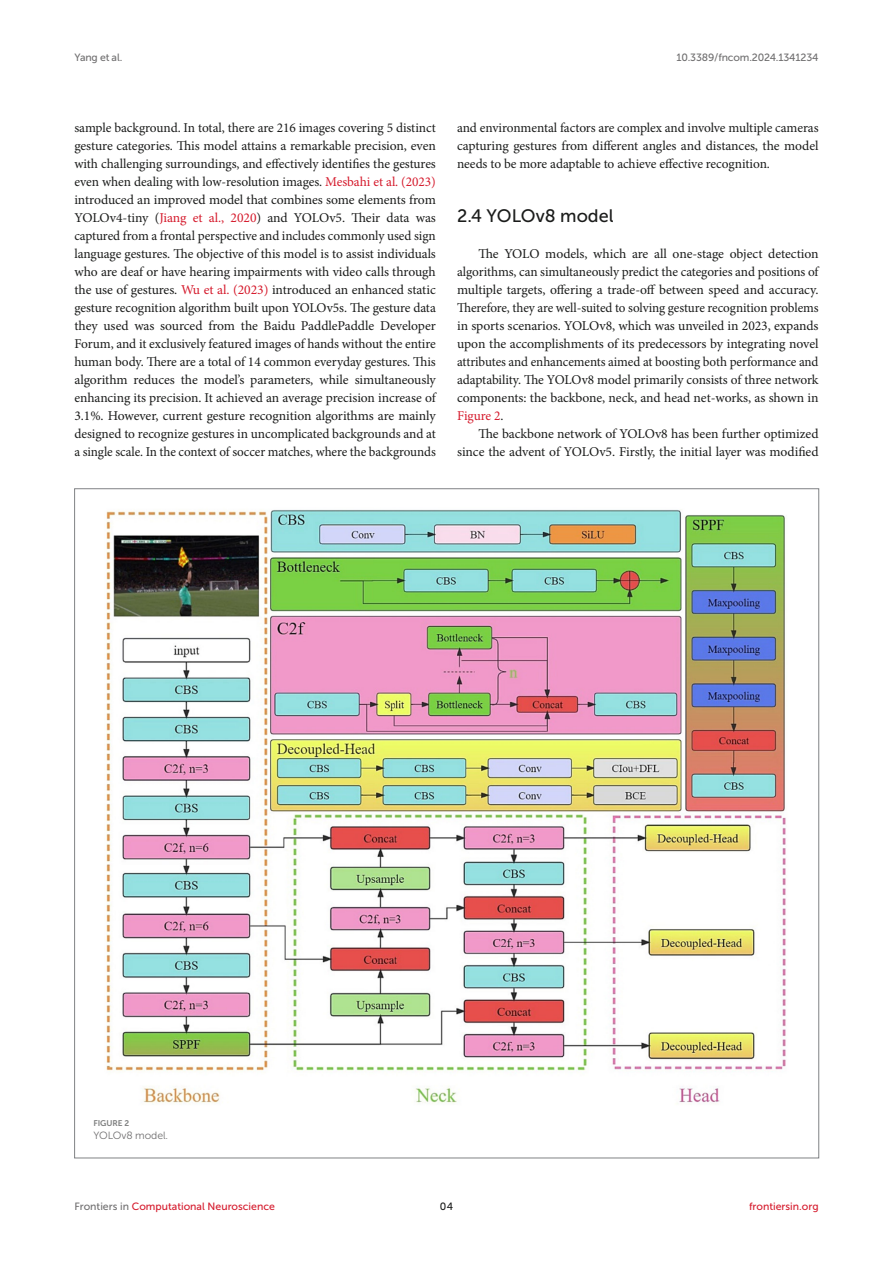
<style>
.page{position:relative;width:893px;height:1263px;background:#fff}
.page>*{position:absolute;margin:0;border:0;box-sizing:border-box;transform-origin:0 0}
.HEAD_2{font:18px "Museo Sans 500";color:#1b1c1b}
.TEXT_FLUSH{font:13.5px/18px "Minion Pro";letter-spacing:-.005em;color:#1b1c1b;text-align:justify}
.TEXT{font:13.5px/18px "Minion Pro";letter-spacing:-.005em;color:#1b1c1b;text-align:right}
.t1{font:10.5px "Museo Sans 500";color:#d51a2c}
.t2{font:10.5px "Museo Sans 500";letter-spacing:-.015em;color:#706f70}
.FIG_LEG{font:10.5px "Museo Sans 300";letter-spacing:-.01em;color:#706f70}
.t3{font:10.5px "Museo Sans 500";color:#1b1c1b}
.FIG_HD{font:8.25px "Museo Sans 700";letter-spacing:-.01em;color:#7e7f7f}
.s1{color:#d51a2c}
.s2{color:#706f70}
</style>
<div class="page">
<img style="left:106px;top:510px;width:680px;height:593px">
<p class="t2" style="left:74px;top:51px;width:49px">Yang et al.</p>
<p class="t2" style="left:676px;top:51px;width:144px">10.3389/fncom.2024.1341234</p>
<p class="TEXT_FLUSH" style="left:74px;top:119px;width:363px">sample background. In total, there are 216 images covering 5 distinct gesture categories. This model attains a remarkable precision, even with challenging surroundings, and effectively identifies the gestures even when dealing with low-resolution images. <span class="s1">Mesbahi et al. (2023) </span>introduced an improved model that combines some elements from YOLOv4-tiny (<span class="s1">Jiang et al., 2020</span>) and YOLOv5. Their data was captured from a frontal perspective and includes commonly used sign language gestures. The objective of this model is to assist individuals who are deaf or have hearing impairments with video calls through the use of gestures. <span class="s1">Wu et al. (2023)</span> introduced an enhanced static gesture recognition algorithm built upon YOLOv5s. The gesture data they used was sourced from the Baidu PaddlePaddle Developer Forum, and it exclusively featured images of hands without the entire human body. There are a total of 14 common everyday gestures. This algorithm reduces the model’s parameters, while simultaneously enhancing its precision. It achieved an average precision increase of 3.1%. However, current gesture recognition algorithms are mainly designed to recognize gestures in uncomplicated backgrounds and at a single scale. In the context of soccer matches, where the backgrounds</p>
<p class="TEXT_FLUSH" style="left:457px;top:119px;width:363px">and environmental factors are complex and involve multiple cameras capturing gestures from different angles and distances, the model needs to be more adaptable to achieve effective recognition.</p>
<p class="HEAD_2" style="left:457px;top:206px;width:158px">2.4 YOLOv8 model</p>
<p class="TEXT_FLUSH" style="left:457px;top:245px;width:363px;text-indent:21px">The YOLO models, which are all one-stage object detection algorithms, can simultaneously predict the categories and positions of multiple targets, offering a trade-off between speed and accuracy.<br>Therefore, they are well-suited to solving gesture recognition problems in sports scenarios. YOLOv8, which was unveiled in 2023, expands upon the accomplishments of its predecessors by integrating novel attributes and enhancements aimed at boosting both performance and adaptability. The YOLOv8 model primarily consists of three network components: the backbone, neck, and head net-works, as shown in <span class="s1">Figure 2</span>.</p>
<p class="TEXT" style="left:457px;top:425px;width:363px">The backbone network of YOLOv8 has been further optimized since the advent of YOLOv5. Firstly, the initial layer was modified</p>
<p class="FIG_HD" style="left:94px;top:1118px;width:37px">FIGURE 2</p>
<p class="FIG_LEG" style="left:94px;top:1130px;width:76px">YOLOv8 model.</p>
<p class="t1" style="left:74px;top:1200px;width:202px"><span class="s2">Frontiers in</span> Computational Neuroscience</p>
<p class="t3" style="left:440px;top:1200px;width:15px">04</p>
<p class="t1" style="left:749px;top:1200px;width:71px">frontiersin.org</p>
</div>
